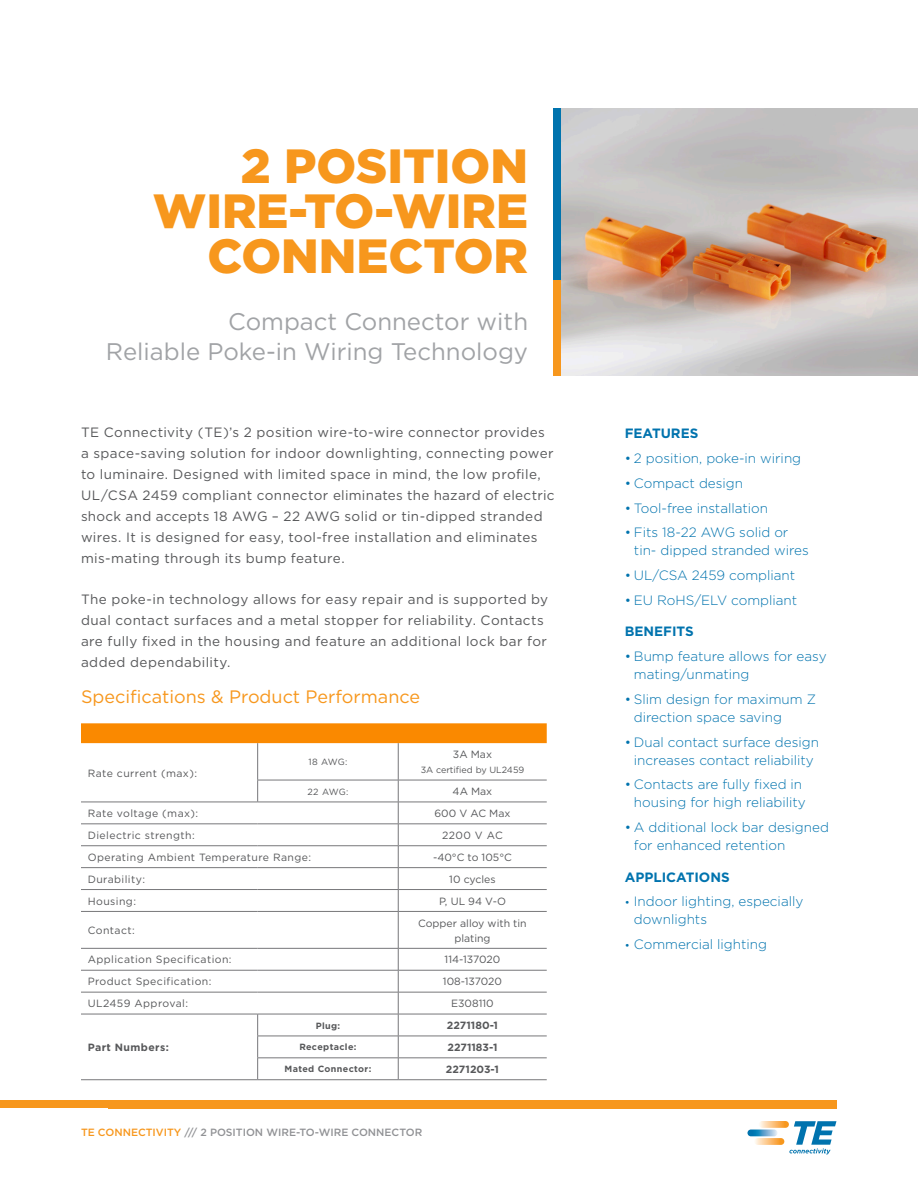
<style>
.page{position:relative;width:918px;height:1188px;background:#fff}
.page>*{position:absolute;margin:0;border:0;box-sizing:border-box;transform-origin:0 0}
.Orange_BODY_HEADINGS{font:900 48px/45px "Gotham";color:#f7971d;text-align:right}
.Orange_BODY_HEADINGS-2{font:24px/30px "Gotham";color:#a1a3a6;text-align:right}
.Orange_BODY_HEADINGS-3{font:18px "Gotham";color:#f7971d}
.TEXT_UNDER_BLUE_HEAD{font:13.5px/21px "Gotham";letter-spacing:.03em;color:#57585a}
.t1{font:300 13.5px/18px "Gotham";color:#0073ae}
.KEY_FEATURE__TITLE{font:700 13.5px "Gotham";color:#0073ae}
.Orange_BODY_HEADINGS-4{font:700 13.5px "Gotham";color:#0073ae}
.Table_Text{font:10.5px "Gotham";letter-spacing:.04em;color:#57585a}
.Orange_BODY_HEADINGS-5{font:10.5px/15px "Gotham";color:#57585a;text-align:center}
.B_Footer_Info{font:500 10.5px "Gotham";color:#919295}
.Orange_BODY_HEADINGS-6{font:700 10.5px "Gotham";color:#57585a}
.Table_Text-2{font:700 10.5px "Gotham";letter-spacing:.04em;color:#57585a}
.Table_Text-3{font:9px "Gotham";color:#57585a}
.Table_Text-4{font:700 9px "Gotham";letter-spacing:.04em;color:#57585a}
.s1{color:#f7971d}
.s2{font-weight:400;font-size:10.5px}
</style>
<div class="page">
<img style="left:560px;top:108px;width:358px;height:268px">
<div style="left:0;top:1101px;width:837px;height:7px;background:#f7971d"></div>
<svg style="left:759px;top:1121px;width:30px;height:7px"></svg>
<svg style="left:754px;top:1138px;width:30px;height:7px"></svg>
<svg style="left:747px;top:1130px;width:31px;height:6px"></svg>
<svg style="left:789px;top:1121px;width:47px;height:33px"></svg>
<div style="left:553px;top:280px;width:7px;height:96px;background:#f7971d"></div>
<div style="left:553px;top:108px;width:7px;height:172px;background:#0073ae"></div>
<div style="left:81px;top:723px;width:466px;height:20px;background:#fa8900"></div>
<hr style="left:398px;top:780px;width:149px;height:1px;background:#77777a">
<hr style="left:398px;top:845px;width:149px;height:1px;background:#77777a">
<hr style="left:398px;top:867px;width:149px;height:1px;background:#77777a">
<hr style="left:81px;top:1014px;width:177px;height:1px;background:#77777a">
<hr style="left:257px;top:743px;width:1px;height:37px;background:#77777a">
<hr style="left:398px;top:743px;width:1px;height:37px;background:#77777a">
<hr style="left:258px;top:1014px;width:140px;height:1px;background:#77777a">
<hr style="left:257px;top:780px;width:141px;height:1px;background:#77777a">
<svg style="left:257px;top:780px;width:1px;height:22px"></svg>
<hr style="left:257px;top:1036px;width:141px;height:1px;background:#77777a">
<svg style="left:257px;top:1014px;width:1px;height:65px"></svg>
<hr style="left:81px;top:845px;width:177px;height:1px;background:#77777a">
<hr style="left:258px;top:845px;width:140px;height:1px;background:#77777a">
<hr style="left:81px;top:867px;width:177px;height:1px;background:#77777a">
<hr style="left:258px;top:867px;width:140px;height:1px;background:#77777a">
<hr style="left:398px;top:912px;width:1px;height:36px;background:#77777a">
<svg style="left:398px;top:949px;width:1px;height:130px"></svg>
<hr style="left:81px;top:889px;width:177px;height:1px;background:#77777a">
<hr style="left:258px;top:889px;width:140px;height:1px;background:#77777a">
<hr style="left:398px;top:889px;width:149px;height:1px;background:#77777a">
<hr style="left:81px;top:911px;width:177px;height:1px;background:#77777a">
<hr style="left:258px;top:911px;width:140px;height:1px;background:#77777a">
<hr style="left:398px;top:911px;width:149px;height:1px;background:#77777a">
<hr style="left:81px;top:948px;width:177px;height:1px;background:#77777a">
<hr style="left:258px;top:948px;width:140px;height:1px;background:#77777a">
<hr style="left:398px;top:948px;width:149px;height:1px;background:#77777a">
<hr style="left:81px;top:970px;width:177px;height:1px;background:#77777a">
<hr style="left:258px;top:970px;width:140px;height:1px;background:#77777a">
<hr style="left:398px;top:970px;width:149px;height:1px;background:#77777a">
<hr style="left:81px;top:992px;width:177px;height:1px;background:#77777a">
<hr style="left:258px;top:992px;width:140px;height:1px;background:#77777a">
<hr style="left:398px;top:992px;width:149px;height:1px;background:#77777a">
<hr style="left:398px;top:1014px;width:149px;height:1px;background:#77777a">
<hr style="left:398px;top:1036px;width:149px;height:1px;background:#77777a">
<hr style="left:398px;top:1058px;width:149px;height:1px;background:#77777a">
<hr style="left:398px;top:1079px;width:149px;height:1px;background:#77777a">
<hr style="left:398px;top:802px;width:149px;height:1px;background:#77777a">
<hr style="left:398px;top:824px;width:149px;height:1px;background:#77777a">
<hr style="left:81px;top:802px;width:177px;height:1px;background:#77777a">
<hr style="left:258px;top:802px;width:140px;height:1px;background:#77777a">
<svg style="left:398px;top:780px;width:1px;height:131px"></svg>
<hr style="left:81px;top:824px;width:177px;height:1px;background:#77777a">
<hr style="left:258px;top:824px;width:140px;height:1px;background:#77777a">
<hr style="left:257px;top:1058px;width:141px;height:1px;background:#77777a">
<hr style="left:81px;top:1079px;width:177px;height:1px;background:#77777a">
<hr style="left:258px;top:1079px;width:140px;height:1px;background:#77777a">
<p class="Orange_BODY_HEADINGS" style="left:153px;top:143px;width:377px">2 POSITION<br>WIRE-TO-WIRE<br>CONNECTOR</p>
<p class="Orange_BODY_HEADINGS-2" style="left:106px;top:306px;width:424px">Compact Connector with<br>Reliable Poke-in Wiring Technology</p>
<p class="TEXT_UNDER_BLUE_HEAD" style="left:81px;top:421px;width:475px">TE Connectivity (TE)’s 2 position wire-to-wire connector provides a space-saving solution for indoor downlighting, connecting power to luminaire. Designed with limited space in mind, the low profile, UL/CSA 2459 compliant connector eliminates the hazard of electric shock and accepts 18 AWG – 22 AWG solid or tin-dipped stranded wires. It is designed for easy, tool-free installation and eliminates mis-mating through its bump feature.</p>
<p class="TEXT_UNDER_BLUE_HEAD" style="left:81px;top:589px;width:469px">The poke-in technology allows for easy repair and is supported by dual contact surfaces and a metal stopper for reliability. Contacts are fully fixed in the housing and feature an additional lock bar for added dependability.</p>
<p class="Orange_BODY_HEADINGS-3" style="left:81px;top:686px;width:341px">Specifications &amp; Product Performance</p>
<p class="Table_Text" style="left:88px;top:766px;width:111px">Rate current (max):</p>
<p class="Table_Text-3" style="left:308px;top:756px;width:41px">18 AWG:</p>
<p class="Table_Text" style="left:453px;top:748px;width:41px">3A Max</p>
<p class="Table_Text-3" style="left:421px;top:764px;width:105px">3A certified by UL2459</p>
<p class="Table_Text-3" style="left:307px;top:786px;width:42px">22 AWG:</p>
<p class="Table_Text" style="left:453px;top:785px;width:41px">4A Max</p>
<p class="Table_Text" style="left:88px;top:807px;width:112px">Rate voltage (max):</p>
<p class="Table_Text" style="left:435px;top:807px;width:77px">600 V AC Max</p>
<p class="Table_Text" style="left:88px;top:829px;width:108px">Dielectric strength:</p>
<p class="Table_Text" style="left:442px;top:829px;width:62px">2200 V AC</p>
<p class="Table_Text" style="left:88px;top:850px;width:225px">Operating Ambient Temperature Range:</p>
<p class="Orange_BODY_HEADINGS-5" style="left:433px;top:849px;width:80px">-40°C to 105°C</p>
<p class="Table_Text" style="left:88px;top:872px;width:59px">Durability:</p>
<p class="Orange_BODY_HEADINGS-5" style="left:449px;top:871px;width:48px">10 cycles</p>
<p class="Table_Text" style="left:88px;top:894px;width:50px">Housing:</p>
<p class="Orange_BODY_HEADINGS-5" style="left:439px;top:893px;width:68px">P, UL 94 V-O</p>
<p class="Table_Text" style="left:88px;top:924px;width:49px">Contact:</p>
<p class="Orange_BODY_HEADINGS-5" style="left:418px;top:915px;width:110px">Copper alloy with tin plating</p>
<p class="Table_Text" style="left:88px;top:953px;width:145px">Application Specification:</p>
<p class="Orange_BODY_HEADINGS-5" style="left:445px;top:952px;width:57px">114-137020</p>
<p class="Table_Text" style="left:88px;top:975px;width:125px">Product Specification:</p>
<p class="Orange_BODY_HEADINGS-5" style="left:443px;top:974px;width:61px">108-137020</p>
<p class="Table_Text" style="left:88px;top:997px;width:102px">UL2459 Approval:</p>
<p class="Orange_BODY_HEADINGS-5" style="left:451px;top:996px;width:44px">E308110</p>
<p class="Table_Text-2" style="left:88px;top:1040px;width:83px">Part Numbers:</p>
<p class="Table_Text-4" style="left:316px;top:1019px;width:26px">Plug:</p>
<p class="Orange_BODY_HEADINGS-6" style="left:447px;top:1019px;width:53px">2271180-1</p>
<p class="Table_Text-4" style="left:299px;top:1041px;width:59px">Receptacle:</p>
<p class="Orange_BODY_HEADINGS-6" style="left:447px;top:1040px;width:52px">2271183-1</p>
<p class="Table_Text-4" style="left:285px;top:1063px;width:88px">Mated Connector:</p>
<p class="Orange_BODY_HEADINGS-6" style="left:446px;top:1062px;width:55px">2271203-1</p>
<p class="B_Footer_Info" style="left:81px;top:1126px;width:343px"><span class="s1">TE CONNECTIVITY</span> /// 2 POSITION WIRE-TO-WIRE CONNECTOR</p>
<p class="KEY_FEATURE__TITLE" style="left:625px;top:425px;width:75px">FEATURES</p>
<p class="t1" style="left:625px;top:449px;width:178px">• 2 position, poke-in wiring</p>
<p class="t1" style="left:625px;top:474px;width:120px">• Compact design</p>
<p class="t1" style="left:625px;top:499px;width:145px">• Tool-free installation</p>
<p class="t1" style="left:634px;top:523px;width:176px;text-indent:-9px">• Fits 18-22 AWG solid or tin- dipped stranded wires</p>
<p class="t1" style="left:625px;top:566px;width:172px">• UL/CSA 2459 compliant</p>
<p class="t1" style="left:625px;top:591px;width:174px">• EU RoHS/ELV compliant</p>
<p class="KEY_FEATURE__TITLE" style="left:625px;top:623px;width:71px">BENEFITS</p>
<p class="t1" style="left:634px;top:647px;width:194px;text-indent:-9px">• Bump feature allows for easy mating/unmating</p>
<p class="t1" style="left:634px;top:690px;width:184px;text-indent:-9px">• Slim design for maximum Z direction space saving</p>
<p class="t1" style="left:625px;top:733px;width:196px;text-align:center">• Dual contact surface design increases contact reliability</p>
<p class="t1" style="left:625px;top:775px;width:183px;text-align:right">• Contacts are fully fixed in housing for high reliability</p>
<p class="t1" style="left:634px;top:818px;width:197px;text-indent:-9px">• A dditional lock bar designed for enhanced retention</p>
<p class="Orange_BODY_HEADINGS-4" style="left:625px;top:868px;width:107px">APPLICATIONS</p>
<p class="t1" style="left:634px;top:892px;width:171px;text-indent:-9px"><span class="s2">•</span> Indoor lighting, especially downlights</p>
<p class="t1" style="left:625px;top:935px;width:144px"><span class="s2">•</span> Commercial lighting</p>
</div>
